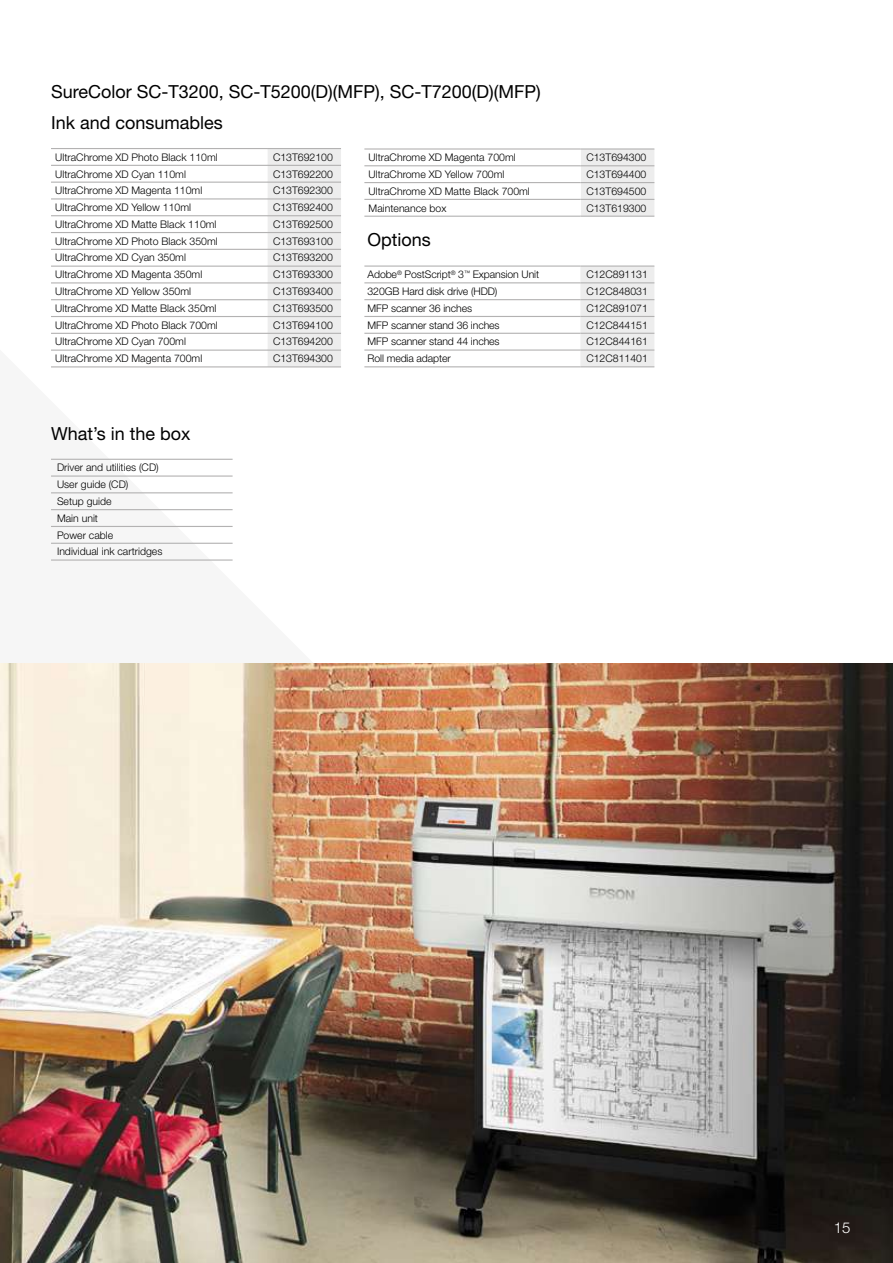
<style>
.page{position:relative;width:893px;height:1263px;background:#fff}
.page>*{position:absolute;margin:0;border:0;box-sizing:border-box;transform-origin:0 0}
.t1{font:18px "Helvetica Neue LT Pro";color:#000}
.t2{font:300 15px "Helvetica Neue LT Pro";color:#fff}
.t3{font:300 10.5px/16.8px "Helvetica Neue LT Pro";color:#000}
</style>
<div class="page">
<svg style="left:266px;top:149px;width:75px;height:217px;background:#ececec"></svg>
<hr style="left:51px;top:148px;width:216px;height:1px;background:#b3b2b2">
<hr style="left:267px;top:148px;width:74px;height:1px;background:#b3b2b2">
<hr style="left:51px;top:165px;width:216px;height:1px;background:#b3b2b2">
<hr style="left:267px;top:165px;width:74px;height:1px;background:#b3b2b2">
<hr style="left:51px;top:182px;width:216px;height:1px;background:#b3b2b2">
<hr style="left:267px;top:182px;width:74px;height:1px;background:#b3b2b2">
<hr style="left:51px;top:198px;width:216px;height:1px;background:#b3b2b2">
<hr style="left:267px;top:198px;width:74px;height:1px;background:#b3b2b2">
<hr style="left:51px;top:215px;width:216px;height:1px;background:#b3b2b2">
<hr style="left:267px;top:215px;width:74px;height:1px;background:#b3b2b2">
<hr style="left:51px;top:232px;width:216px;height:1px;background:#b3b2b2">
<hr style="left:267px;top:232px;width:74px;height:1px;background:#b3b2b2">
<hr style="left:51px;top:249px;width:216px;height:1px;background:#b3b2b2">
<hr style="left:267px;top:249px;width:74px;height:1px;background:#b3b2b2">
<hr style="left:51px;top:266px;width:216px;height:1px;background:#b3b2b2">
<hr style="left:267px;top:266px;width:74px;height:1px;background:#b3b2b2">
<hr style="left:51px;top:282px;width:216px;height:1px;background:#b3b2b2">
<hr style="left:267px;top:282px;width:74px;height:1px;background:#b3b2b2">
<hr style="left:51px;top:299px;width:216px;height:1px;background:#b3b2b2">
<hr style="left:267px;top:299px;width:74px;height:1px;background:#b3b2b2">
<hr style="left:51px;top:316px;width:216px;height:1px;background:#b3b2b2">
<hr style="left:267px;top:316px;width:74px;height:1px;background:#b3b2b2">
<hr style="left:51px;top:333px;width:216px;height:1px;background:#b3b2b2">
<hr style="left:267px;top:333px;width:74px;height:1px;background:#b3b2b2">
<hr style="left:51px;top:350px;width:216px;height:1px;background:#b3b2b2">
<hr style="left:267px;top:350px;width:74px;height:1px;background:#b3b2b2">
<hr style="left:51px;top:366px;width:216px;height:1px;background:#b3b2b2">
<hr style="left:267px;top:366px;width:74px;height:1px;background:#b3b2b2">
<svg style="left:580px;top:150px;width:74px;height:66px;background:#ececec"></svg>
<hr style="left:364px;top:148px;width:216px;height:2px;background:#b3b2b2">
<hr style="left:580px;top:148px;width:74px;height:2px;background:#b3b2b2">
<hr style="left:364px;top:165px;width:216px;height:1px;background:#b3b2b2">
<hr style="left:580px;top:165px;width:74px;height:1px;background:#b3b2b2">
<hr style="left:364px;top:182px;width:216px;height:1px;background:#b3b2b2">
<hr style="left:580px;top:182px;width:74px;height:1px;background:#b3b2b2">
<hr style="left:364px;top:199px;width:216px;height:1px;background:#b3b2b2">
<hr style="left:580px;top:199px;width:74px;height:1px;background:#b3b2b2">
<hr style="left:364px;top:216px;width:216px;height:1px;background:#b3b2b2">
<hr style="left:580px;top:216px;width:74px;height:1px;background:#b3b2b2">
<hr style="left:51px;top:459px;width:182px;height:1px;background:#b3b2b2">
<hr style="left:51px;top:475px;width:182px;height:2px;background:#b3b2b2">
<hr style="left:51px;top:492px;width:182px;height:1px;background:#b3b2b2">
<hr style="left:51px;top:509px;width:182px;height:1px;background:#b3b2b2">
<hr style="left:51px;top:526px;width:182px;height:1px;background:#b3b2b2">
<hr style="left:51px;top:543px;width:182px;height:1px;background:#b3b2b2">
<hr style="left:51px;top:559px;width:182px;height:2px;background:#b3b2b2">
<div style="left:580px;top:267px;width:74px;height:99px;background:#ededed"></div>
<hr style="left:364px;top:265px;width:216px;height:2px;background:#b3b2b2">
<hr style="left:580px;top:265px;width:74px;height:2px;background:#b3b2b2">
<hr style="left:364px;top:282px;width:216px;height:1px;background:#b3b2b2">
<hr style="left:580px;top:282px;width:74px;height:1px;background:#b3b2b2">
<hr style="left:364px;top:299px;width:216px;height:1px;background:#b3b2b2">
<hr style="left:580px;top:299px;width:74px;height:1px;background:#b3b2b2">
<hr style="left:364px;top:316px;width:216px;height:1px;background:#b3b2b2">
<hr style="left:580px;top:316px;width:74px;height:1px;background:#b3b2b2">
<hr style="left:364px;top:333px;width:216px;height:1px;background:#b3b2b2">
<hr style="left:580px;top:333px;width:74px;height:1px;background:#b3b2b2">
<hr style="left:364px;top:349px;width:216px;height:2px;background:#b3b2b2">
<hr style="left:580px;top:349px;width:74px;height:2px;background:#b3b2b2">
<hr style="left:364px;top:366px;width:216px;height:1px;background:#b3b2b2">
<hr style="left:580px;top:366px;width:74px;height:1px;background:#b3b2b2">
<img style="left:0;top:663px;width:893px;height:600px">
<h1 class="t1" style="left:51px;top:80px;width:491px">SureColor SC-T3200, SC-T5200(D)(MFP), SC-T7200(D)(MFP)</h1>
<h1 class="t1" style="left:51px;top:112px;width:173px">Ink and consumables</h1>
<p class="t3" style="left:55px;top:148px;width:164px">UltraChrome XD Photo Black 110ml</p>
<p class="t3" style="left:273px;top:148px;width:61px">C13T692100</p>
<p class="t3" style="left:55px;top:165px;width:132px">UltraChrome XD Cyan 110ml</p>
<p class="t3" style="left:273px;top:165px;width:61px">C13T692200</p>
<p class="t3" style="left:55px;top:182px;width:149px">UltraChrome XD Magenta 110ml</p>
<p class="t3" style="left:273px;top:182px;width:61px">C13T692300</p>
<p class="t3" style="left:55px;top:199px;width:137px">UltraChrome XD Yellow 110ml</p>
<p class="t3" style="left:273px;top:199px;width:61px">C13T692400</p>
<p class="t3" style="left:55px;top:216px;width:163px">UltraChrome XD Matte Black 110ml</p>
<p class="t3" style="left:273px;top:216px;width:61px">C13T692500</p>
<p class="t3" style="left:55px;top:232px;width:164px">UltraChrome XD Photo Black 350ml</p>
<p class="t3" style="left:273px;top:232px;width:61px">C13T693100</p>
<p class="t3" style="left:55px;top:249px;width:132px">UltraChrome XD Cyan 350ml</p>
<p class="t3" style="left:273px;top:249px;width:61px">C13T693200</p>
<p class="t3" style="left:55px;top:266px;width:149px">UltraChrome XD Magenta 350ml</p>
<p class="t3" style="left:273px;top:266px;width:61px">C13T693300</p>
<p class="t3" style="left:55px;top:283px;width:137px">UltraChrome XD Yellow 350ml</p>
<p class="t3" style="left:273px;top:283px;width:61px">C13T693400</p>
<p class="t3" style="left:55px;top:299px;width:163px">UltraChrome XD Matte Black 350ml</p>
<p class="t3" style="left:273px;top:299px;width:61px">C13T693500</p>
<p class="t3" style="left:55px;top:316px;width:164px">UltraChrome XD Photo Black 700ml</p>
<p class="t3" style="left:273px;top:316px;width:61px">C13T694100</p>
<p class="t3" style="left:55px;top:333px;width:132px">UltraChrome XD Cyan 700ml</p>
<p class="t3" style="left:273px;top:333px;width:61px">C13T694200</p>
<p class="t3" style="left:55px;top:350px;width:149px">UltraChrome XD Magenta 700ml</p>
<p class="t3" style="left:273px;top:350px;width:61px">C13T694300</p>
<h1 class="t1" style="left:51px;top:423px;width:141px">What’s in the box</h1>
<p class="t3" style="left:57px;top:459px;width:107px">Driver and utilities (CD)<br>User guide (CD)<br>Setup guide<br>Main unit<br>Power cable<br>Individual ink cartridges</p>
<p class="t3" style="left:369px;top:149px;width:149px">UltraChrome XD Magenta 700ml</p>
<p class="t3" style="left:586px;top:149px;width:61px">C13T694300</p>
<p class="t3" style="left:369px;top:166px;width:137px">UltraChrome XD Yellow 700ml</p>
<p class="t3" style="left:586px;top:166px;width:61px">C13T694400</p>
<p class="t3" style="left:369px;top:182px;width:163px">UltraChrome XD Matte Black 700ml</p>
<p class="t3" style="left:586px;top:182px;width:61px">C13T694500</p>
<p class="t3" style="left:369px;top:199px;width:79px">Maintenance box</p>
<p class="t3" style="left:586px;top:199px;width:61px">C13T619300</p>
<h1 class="t1" style="left:368px;top:228px;width:65px">Options</h1>
<p class="t3" style="left:368px;top:266px;width:173px">Adobe<sup>®</sup> PostScript<sup>®</sup> 3<sup>™</sup> Expansion Unit</p>
<p class="t3" style="left:586px;top:266px;width:63px">C12C891131</p>
<p class="t3" style="left:368px;top:283px;width:131px">320GB Hard disk drive (HDD)</p>
<p class="t3" style="left:586px;top:283px;width:63px">C12C848031</p>
<p class="t3" style="left:368px;top:299px;width:106px">MFP scanner 36 inches</p>
<p class="t3" style="left:586px;top:299px;width:63px">C12C891071</p>
<p class="t3" style="left:368px;top:316px;width:134px">MFP scanner stand 36 inches</p>
<p class="t3" style="left:586px;top:316px;width:63px">C12C844151</p>
<p class="t3" style="left:368px;top:333px;width:134px">MFP scanner stand 44 inches</p>
<p class="t3" style="left:586px;top:333px;width:63px">C12C844161</p>
<p class="t3" style="left:368px;top:350px;width:85px">Roll media adapter</p>
<p class="t3" style="left:586px;top:350px;width:63px">C12C811401</p>
<h2 class="t2" style="left:834px;top:1219px;width:18px">15</h2>
</div>
